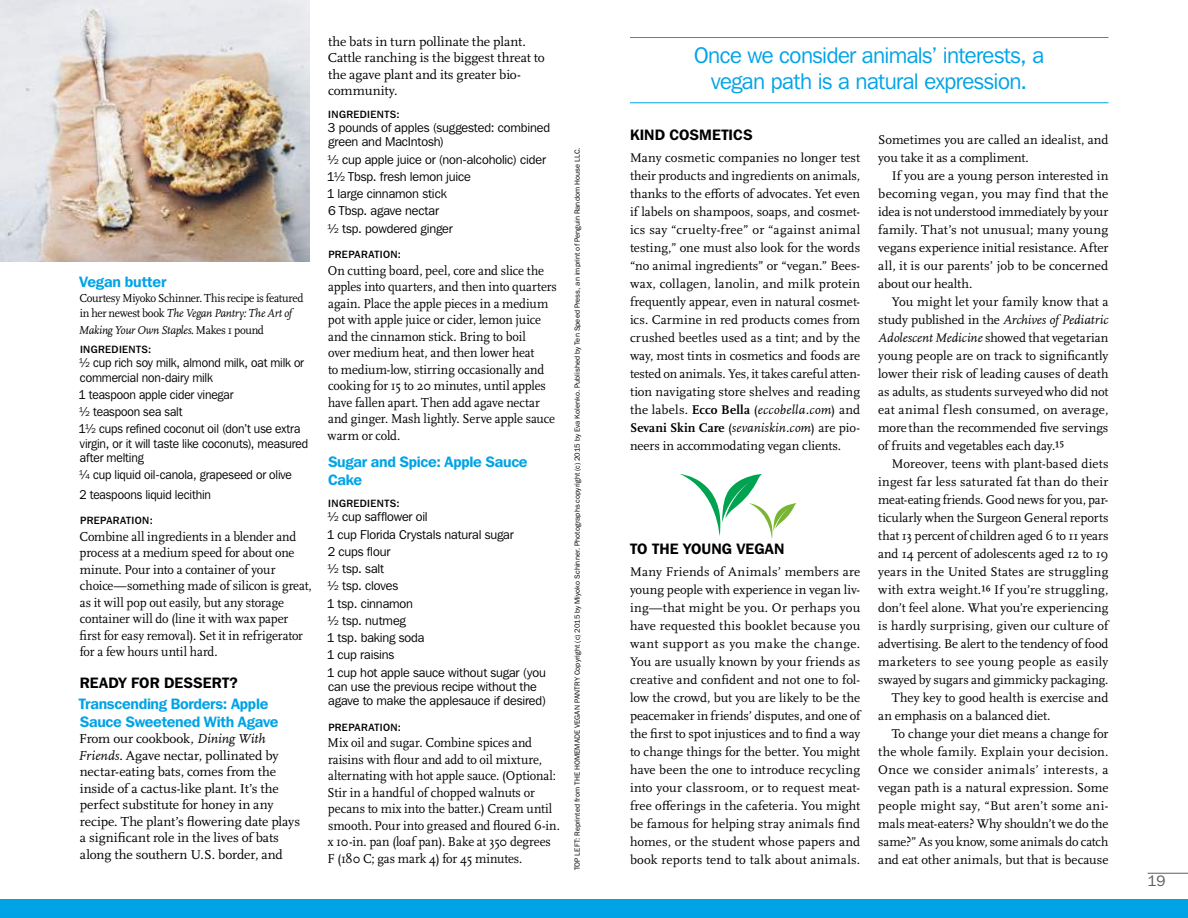
<style>
.page{position:relative;width:1188px;height:918px;background:#fff}
.page>*{position:absolute;margin:0;border:0;box-sizing:border-box;transform-origin:0 0}
.t1{font:22.5px/25.5px "Franklin Gothic IT Cby BT";letter-spacing:-.025em;color:#00a3e6;text-align:center}
.t2{font:600 15px/18px "Franklin Gothic IT Cby BT";letter-spacing:-.02em;color:#00a3e6}
.t3{font:600 15px "Franklin Gothic IT Cby BT";letter-spacing:.005em;color:#000}
.t4{font:15px "Franklin Gothic IT Cby BT";color:#5e5e5f}
.t5{font:13.5px/16.5px "Scala OT";letter-spacing:-.005em;color:#000;scale:.95 1}
.t6{font:13.5px/16.5px "Scala OT";letter-spacing:-.005em;color:#000}
.t7{font:13.2px/18px "Scala OT";letter-spacing:.005em;color:#000;text-align:justify}
.t8{font:13.2px "Scala";letter-spacing:.005em;color:#000}
.t9{font:700 13.2px "Scala";color:#000}
.t10{font:13.2px "Scala";letter-spacing:-.015em;color:#000}
.t11{font:13.2px "Scala";letter-spacing:.03em;color:#000}
.t12{font:12.75px/17.2px "Franklin Gothic IT Cby BT";letter-spacing:-.01em;color:#000}
.t13{font:12.75px/14.2px "Franklin Gothic IT Cby BT";letter-spacing:-.01em;color:#000;scale:.95 1}
.t14{font:12px/15px "Scala OT";letter-spacing:-.025em;color:#000;scale:.95 1}
.t15{font:italic 12px "Scala OT";letter-spacing:-.025em;color:#000;scale:.95 1}
.t16{font:500 10.5px "Franklin Gothic IT Cby BT";letter-spacing:.035em;color:#000}
.t17{font:7.5px "Franklin Gothic";letter-spacing:.005em;color:#000}
.s1{font-style:italic}
.s2{font-style:normal}
.s3{font-family:"Scala";font-weight:700}
.s4{font-family:"Scala OT";font-weight:400}
.s5{font-family:"Scala OT";font-weight:400;font-style:italic}
</style>
<div class="page">
<div style="left:0;top:899px;width:1188px;height:19px;background:#00a3e6"></div>
<img style="left:0;top:0;width:310px;height:262px">
<hr style="left:1148px;top:873px;width:40px;height:1px;background:#5e5e5f">
<hr style="left:630px;top:37px;width:478px;height:1px;background:#00a3e6">
<hr style="left:630px;top:102px;width:478px;height:1px;background:#00a3e6">
<svg style="left:680px;top:474px;width:116px;height:65px"></svg>
<p class="t2" style="left:79px;top:273px;width:89px">Vegan butter</p>
<p class="t14" style="left:79px;top:291px;width:237px">Courtesy Miyoko Schinner. This recipe is featured in her newest book <span class="s1">The Vegan Pantry: The Art of</span></p>
<p class="t15" style="left:79px;top:323px;width:196px">Making Your Own Staples<span class="s2">. Makes 1 pound</span></p>
<p class="t16" style="left:80px;top:343px;width:73px">INGREDIENTS:</p>
<p class="t13" style="left:79px;top:356px;width:238px">½ cup rich soy milk, almond milk, oat milk or commercial non-dairy milk</p>
<p class="t13" style="left:79px;top:386px;width:235px;line-height:17.2px">1 teaspoon apple cider vinegar<br>½ teaspoon sea salt<br>1½ cups refined coconut oil (don’t use extra</p>
<p class="t13" style="left:80px;top:436px;width:242px">virgin, or it will taste like coconuts), measured after melting</p>
<p class="t13" style="left:79px;top:465px;width:226px;line-height:19.5px">¼ cup liquid oil-canola, grapeseed or olive<br>2 teaspoons liquid lecithin</p>
<p class="t16" style="left:80px;top:514px;width:74px">PREPARATION:</p>
<p class="t5" style="left:79px;top:528px;width:246px">Combine all ingredients in a blender and process at a medium speed for about one minute. Pour into a container of your choice—something made of silicon is great, as it will pop out easily, but any storage container will do (line it with wax paper first for easy removal). Set it in refrigerator for a few hours until hard.</p>
<p class="t3" style="left:80px;top:673px;width:160px">READY FOR DESSERT?</p>
<p class="t2" style="left:79px;top:694px;width:201px">Transcending Borders: Apple<br>Sauce Sweetened With Agave</p>
<p class="t6" style="left:78px;top:731px;width:223px">From our cookbook, <span class="s1">Dining With Friends</span>. Agave nectar, pollinated by nectar-eating bats, comes from the inside of a cactus-like plant. It’s the perfect substitute for honey in any recipe. The plant’s flowering date plays a significant role in the lives of bats along the southern U.S. border, and</p>
<p class="t6" style="left:328px;top:34px;width:218px">the bats in turn pollinate the plant.<br>Cattle ranching is the biggest threat to the agave plant and its greater bio&shy;community.</p>
<p class="t16" style="left:328px;top:108px;width:73px">INGREDIENTS:</p>
<p class="t12" style="left:328px;top:120px;width:224px;line-height:14.2px">3 pounds of apples (suggested: combined green and MacIntosh)</p>
<p class="t12" style="left:327px;top:150px;width:221px">½ cup apple juice or (non-alcoholic) cider<br>1½ Tbsp. fresh lemon juice<br>1 large cinnamon stick<br>6 Tbsp. agave nectar<br>½ tsp. powdered ginger</p>
<p class="t16" style="left:328px;top:248px;width:74px">PREPARATION:</p>
<p class="t5" style="left:328px;top:262px;width:243px">On cutting board, peel, core and slice the apples into quarters, and then into quarters again. Place the apple pieces in a medium pot with apple juice or cider, lemon juice and the cinnamon stick. Bring to boil<br>over medium heat, and then lower heat<br>to medium-low, stirring occasionally and cooking for 15 to 20 minutes, until apples have fallen apart. Then add agave nectar and ginger. Mash lightly. Serve apple sauce warm or cold.</p>
<p class="t2" style="left:328px;top:452px;width:201px">Sugar and Spice: Apple Sauce<br>Cake</p>
<p class="t16" style="left:328px;top:497px;width:73px">INGREDIENTS:</p>
<p class="t12" style="left:327px;top:508px;width:221px">½ cup safflower oil<br>1 cup Florida Crystals natural sugar<br>2 cups flour<br>½ tsp. salt<br>½ tsp. cloves<br>1 tsp. cinnamon<br>½ tsp. nutmeg<br>1 tsp. baking soda<br>1 cup raisins<br>1 cup hot apple sauce without sugar (you</p>
<p class="t12" style="left:328px;top:679px;width:220px;line-height:14.2px">can use the previous recipe without the agave to make the applesauce if desired)</p>
<p class="t16" style="left:328px;top:720px;width:74px">PREPARATION:</p>
<p class="t5" style="left:327px;top:735px;width:246px">Mix oil and sugar. Combine spices and raisins with flour and add to oil mixture, alternating with hot apple sauce. (Optional:<br>Stir in a handful of chopped walnuts or pecans to mix into the batter.) Cream until smooth. Pour into greased and floured 6-in. x 10-in. pan (loaf pan). Bake at 350 degrees F (180 C; gas mark 4) for 45 minutes.</p>
<p class="t17" style="left:573px;top:870px;width:724px;rotate:-90deg">TOP LEFT: Reprinted from THE HOMEMADE VEGAN PANTRY Copyright (c) 2015 by Miyoko Schinner. Photographs copyright (c) 2015 by Eva Kolenko. Published by Ten Speed Press, an imprint of Penguin Random House LLC.</p>
<h1 class="t1" style="left:694px;top:42px;width:352px">Once we consider animals’ interests, a vegan path is a natural expression.</h1>
<p class="t3" style="left:630px;top:125px;width:124px">KIND COSMETICS</p>
<p class="t7" style="left:630px;top:149px;width:232px">Many cosmetic companies no longer test their products and ingredients on animals, thanks to the efforts of advocates. Yet even if labels on shampoos, soaps, and cosmet&shy;ics say “cruelty-free” or “against animal testing,” one must also look for the words “no animal ingredients” or “vegan.” Bees&shy;wax, collagen, lanolin, and milk protein frequently appear, even in natural cosmet&shy;ics. Carmine in red products comes from crushed beetles used as a tint; and by the way, most tints in cosmetics and foods are tested on animals. Yes, it takes careful atten&shy;tion navigating store shelves and reading the labels. <span class="s3">Ecco Bella</span> (<span class="s1">eccobella.com</span>) and</p>
<p class="t9" style="left:630px;top:420px;width:232px">Sevani Skin Care <span class="s4">(</span><span class="s5">sevaniskin.com</span><span class="s4">) are pio-</span></p>
<p class="t7" style="left:630px;top:437px;width:213px">neers in accommodating vegan clients.</p>
<p class="t3" style="left:630px;top:539px;width:156px">TO THE YOUNG VEGAN</p>
<p class="t7" style="left:630px;top:563px;width:232px">Many Friends of Animals’ members are young people with experience in vegan liv&shy;ing—that might be you. Or perhaps you have requested this booklet because you want support as you make the change.<br>You are usually known by your friends as creative and confident and not one to fol&shy;low the crowd, but you are likely to be the peacemaker in friends’ disputes, and one of the first to spot injustices and to find a way to change things for the better. You might have been the one to introduce recycling into your classroom, or to request meat&shy;free offerings in the cafeteria. You might be famous for helping stray animals find homes, or the student whose papers and book reports tend to talk about animals.</p>
<p class="t7" style="left:878px;top:131px;width:232px">Sometimes you are called an idealist, and you take it as a compliment.</p>
<p class="t7" style="left:878px;top:167px;width:232px;text-indent:14px">If you are a young person interested in becoming vegan, you may find that the idea is not understood immediately by your family. That’s not unusual; many young vegans experience initial resistance. After all, it is our parents’ job to be concerned about our health.</p>
<p class="t7" style="left:878px;top:293px;width:232px;text-indent:14px">You might let your family know that a study published in the <span class="s1">Archives of Pediatric Adolescent Medicine</span> showed that vegetarian young people are on track to significantly lower their risk of leading causes of death as adults, as students surveyedwho did not eat animal flesh consumed, on average, more than the recommended five servings of fruits and vegetables each day.¹⁵</p>
<p class="t7" style="left:878px;top:455px;width:232px;text-align:right">Moreover, teens with plant-based diets ingest far less saturated fat than do their meat-eating friends. Good news for you, par&shy;ticularly when the Surgeon General reports that 13 percent of children aged 6 to 11 years and 14 percent of adolescents aged 12 to 19 years in the United States are struggling with extra weight.¹⁶ If you’re struggling, don’t feel alone. What you’re experiencing is hardly surprising, given our culture of advertising. Be alert to the tendency of food marketers to see young people as easily swayed by sugars and gimmicky packaging.<br>They key to good health is exercise and</p>
<p class="t8" style="left:878px;top:709px;width:174px">an emphasis on a balanced diet.</p>
<p class="t8" style="left:892px;top:727px;width:218px">To change your diet means a change for</p>
<p class="t8" style="left:878px;top:745px;width:232px">the whole family. Explain your decision.</p>
<p class="t11" style="left:878px;top:763px;width:232px">Once we consider animals’ interests, a</p>
<p class="t8" style="left:878px;top:781px;width:232px">vegan path is a natural expression. Some</p>
<p class="t8" style="left:878px;top:799px;width:232px">people might say, “But aren’t some ani-</p>
<p class="t8" style="left:878px;top:817px;width:232px">mals meat-eaters? Why shouldn’t we do the</p>
<p class="t10" style="left:878px;top:835px;width:232px">same?” As you know, some animals do catch</p>
<p class="t8" style="left:878px;top:853px;width:232px">and eat other animals, but that is because</p>
<p class="t4" style="left:1148px;top:871px;width:19px">19</p>
</div>
